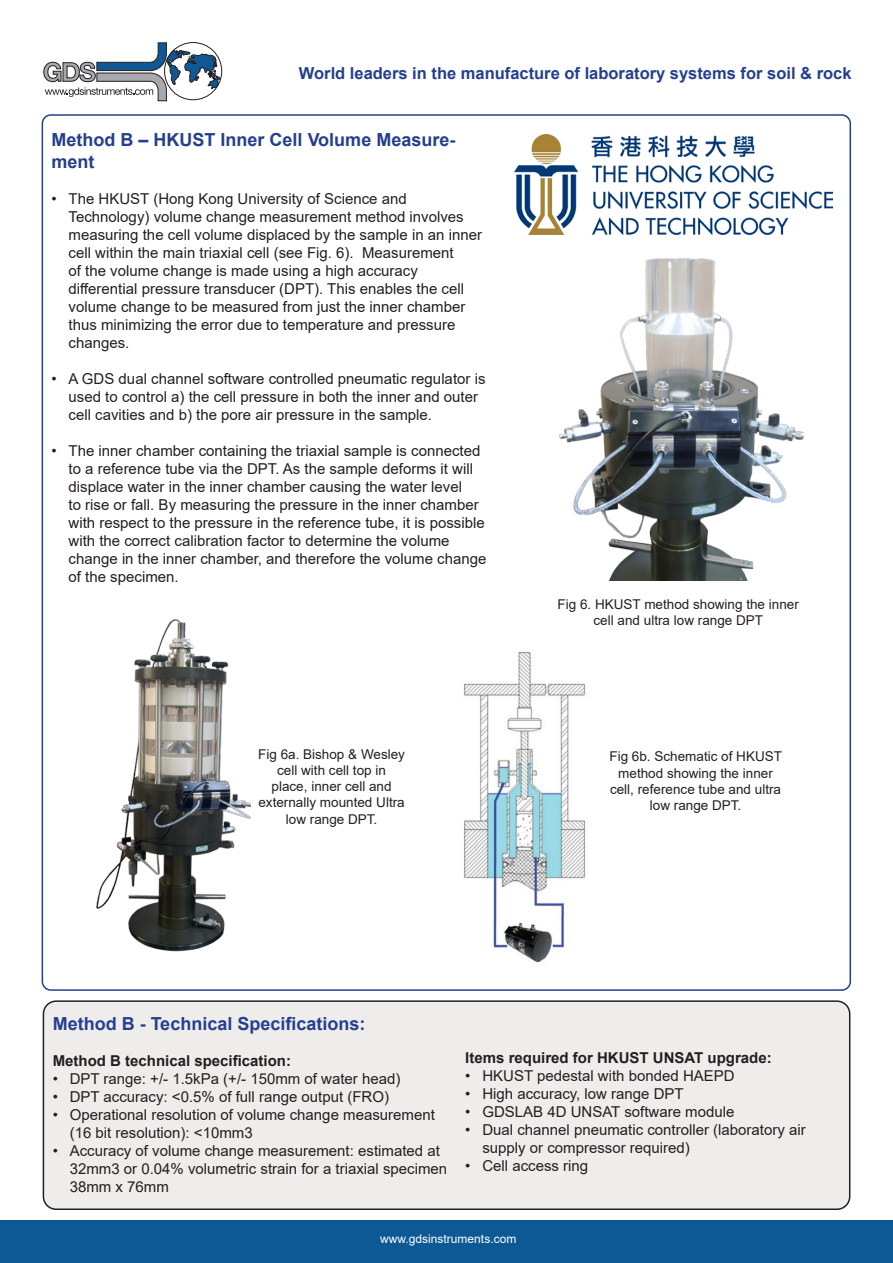
<style>
.page{position:relative;width:893px;height:1263px;background:#fff}
.page>*{position:absolute;margin:0;border:0;box-sizing:border-box;transform-origin:0 0}
.t1{font:700 18px/21.6px "Arial";color:#253f8e}
.t2{font:700 16.5px "Arial";color:#253f8e}
.t3{font:15px/18px "Arial";color:#231f20}
.t4{font:700 15px "Arial";color:#231f20}
.t5{font:13.5px/16.2px "Arial";color:#231f20;text-align:center}
.t6{font:12px "Arial";color:#fff}
</style>
<div class="page">
<div style="left:0;top:1220px;width:893px;height:43px;background:#0d5995"></div>
<svg style="left:44px;top:42px;width:176px;height:59px"></svg>
<div style="left:43px;top:1001px;width:807px;height:208px;background:#efedec;border-radius:13px"></div>
<div style="left:43px;top:1000px;width:807px;height:210px;border:2px solid #231f20;border-radius:13px"></div>
<img style="left:560px;top:258px;width:244px;height:323px">
<img style="left:515px;top:134px;width:317px;height:100px">
<img style="left:96px;top:618px;width:154px;height:334px">
<img style="left:463px;top:651px;width:123px;height:312px">
<p class="t2" style="left:299px;top:62px;width:554px">World leaders in the manufacture of laboratory systems for soil &amp; rock</p>
<p class="t1" style="left:52px;top:129px;width:405px">Method B – HKUST Inner Cell Volume Measure&shy;ment</p>
<p class="t3" style="left:69px;top:189px;width:415px;text-indent:-17px">• The HKUST (Hong Kong University of Science and Technology) volume change measurement method involves measuring the cell volume displaced by the sample in an inner cell within the main triaxial cell (see Fig. 6). Measurement<br>of the volume change is made using a high accuracy differential pressure transducer (DPT). This enables the cell volume change to be measured from just the inner chamber thus minimizing the error due to temperature and pressure changes.</p>
<p class="t3" style="left:69px;top:369px;width:418px;text-indent:-17px">• A GDS dual channel software controlled pneumatic regulator is used to control a) the cell pressure in both the inner and outer cell cavities and b) the pore air pressure in the sample.</p>
<p class="t3" style="left:69px;top:441px;width:419px;text-indent:-17px">• The inner chamber containing the triaxial sample is connected to a reference tube via the DPT. As the sample deforms it will displace water in the inner chamber causing the water level<br>to rise or fall. By measuring the pressure in the inner chamber with respect to the pressure in the reference tube, it is possible with the correct calibration factor to determine the volume change in the inner chamber, and therefore the volume change of the specimen.</p>
<p class="t5" style="left:258px;top:746px;width:148px">Fig 6a. Bishop &amp; Wesley cell with cell top in place, inner cell and externally mounted Ultra low range DPT.</p>
<p class="t5" style="left:558px;top:596px;width:243px">Fig 6. HKUST method showing the inner cell and ultra low range DPT</p>
<p class="t5" style="left:609px;top:748px;width:174px">Fig 6b. Schematic of HKUST method showing the inner cell, reference tube and ultra low range DPT.</p>
<p class="t1" style="left:53px;top:1013px;width:314px">Method B - Technical Specifications:</p>
<p class="t4" style="left:53px;top:1050px;width:240px">Method B technical specification:</p>
<p class="t3" style="left:53px;top:1070px;width:349px">• DPT range: +/- 1.5kPa (+/- 150mm of water head)</p>
<p class="t3" style="left:53px;top:1088px;width:338px">• DPT accuracy: &lt;0.5% of full range output (FRO)</p>
<p class="t3" style="left:70px;top:1106px;width:367px;text-indent:-17px">• Operational resolution of volume change measurement (16 bit resolution): &lt;10mm3</p>
<p class="t3" style="left:70px;top:1142px;width:379px;text-indent:-17px">• Accuracy of volume change measurement: estimated at<br>32mm3 or 0.04% volumetric strain for a triaxial specimen<br>38mm x 76mm</p>
<p class="t4" style="left:465px;top:1047px;width:308px">Items required for HKUST UNSAT upgrade:</p>
<p class="t3" style="left:465px;top:1067px;width:271px">• HKUST pedestal with bonded HAEPD</p>
<p class="t3" style="left:465px;top:1085px;width:220px">• High accuracy, low range DPT</p>
<p class="t3" style="left:465px;top:1103px;width:271px">• GDSLAB 4D UNSAT software module</p>
<p class="t3" style="left:482px;top:1121px;width:325px;text-indent:-17px">• Dual channel pneumatic controller (laboratory air supply or compressor required)</p>
<p class="t3" style="left:465px;top:1157px;width:124px">• Cell access ring</p>
<p class="t6" style="left:380px;top:1231px;width:138px">www.gdsinstruments.com</p>
</div>
